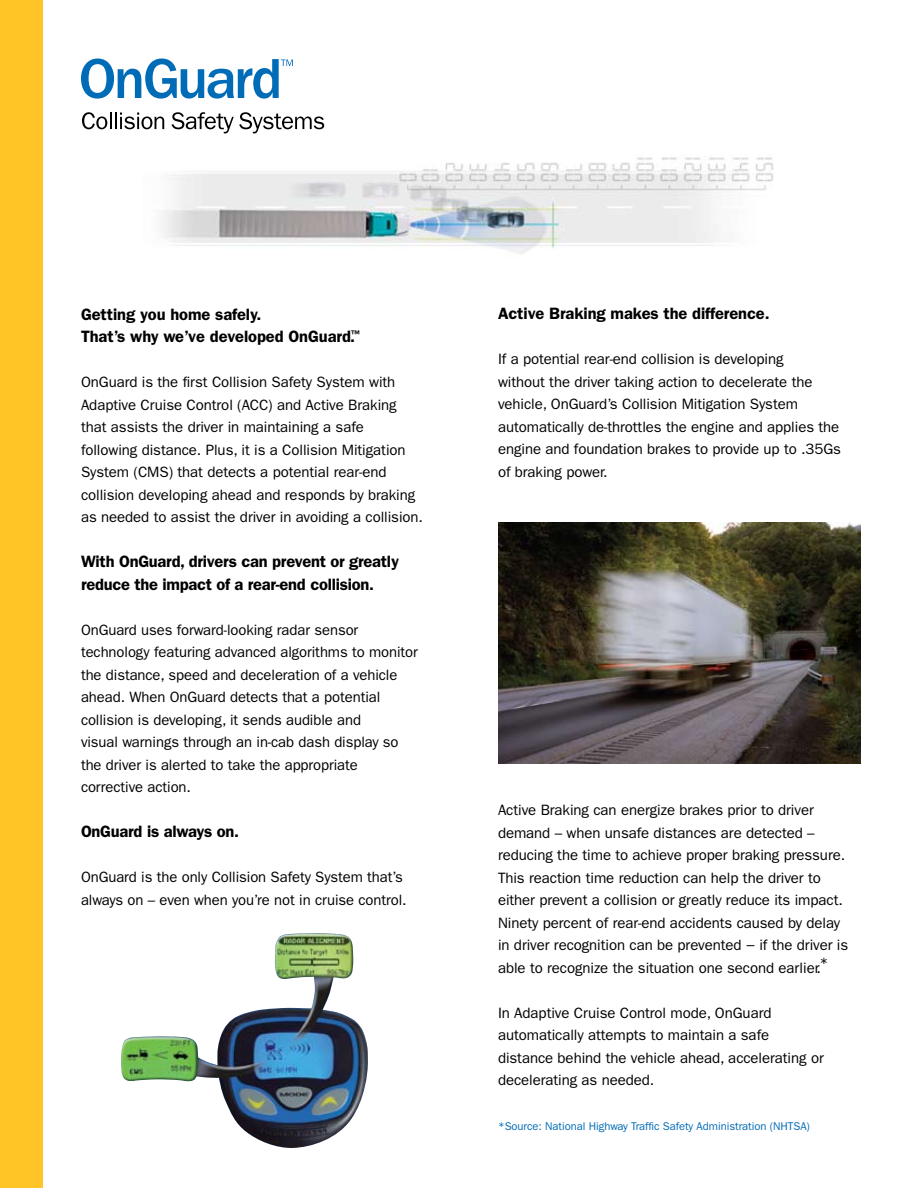
<style>
.page{position:relative;width:918px;height:1188px;background:#fff}
.page>*{position:absolute;margin:0;border:0;box-sizing:border-box;transform-origin:0 0}
.t1{font:600 16.5px/22.5px "Franklin Gothic";letter-spacing:-.015em;color:#000}
.t2{font:15px/22.5px "Franklin Gothic";letter-spacing:-.005em;color:#000}
.t3{font:11.25px "Franklin Gothic";letter-spacing:-.005em;color:#006bb6}
</style>
<div class="page">
<div style="left:0;top:0;width:43px;height:1188px;background:#ffc425"></div>
<img style="left:121px;top:933px;width:247px;height:215px">
<svg style="left:81px;top:58px;width:212px;height:41px"></svg>
<svg style="left:82px;top:112px;width:82px;height:17px"></svg>
<svg style="left:172px;top:112px;width:152px;height:21px"></svg>
<img style="left:160px;top:157px;width:614px;height:97px">
<img style="left:498px;top:522px;width:363px;height:242px">
<p class="t1" style="left:81px;top:303px;width:281px">Getting you home safely.<br>That’s why we’ve developed OnGuard.<sup>™</sup></p>
<p class="t2" style="left:81px;top:371px;width:344px">OnGuard is the first Collision Safety System with Adaptive Cruise Control (ACC) and Active Braking that assists the driver in maintaining a safe following distance. Plus, it is a Collision Mitigation System (CMS) that detects a potential rear-end collision developing ahead and responds by braking as needed to assist the driver in avoiding a collision.</p>
<p class="t1" style="left:81px;top:550px;width:319px">With OnGuard, drivers can prevent or greatly reduce the impact of a rear-end collision.</p>
<p class="t2" style="left:81px;top:619px;width:338px">OnGuard uses forward-looking radar sensor technology featuring advanced algorithms to monitor the distance, speed and deceleration of a vehicle ahead. When OnGuard detects that a potential collision is developing, it sends audible and<br>visual warnings through an in-cab dash display so the driver is alerted to take the appropriate corrective action.</p>
<p class="t1" style="left:81px;top:820px;width:159px">OnGuard is always on.</p>
<p class="t2" style="left:81px;top:866px;width:327px">OnGuard is the only Collision Safety System that’s always on – even when you’re not in cruise control.</p>
<p class="t1" style="left:498px;top:302px;width:273px">Active Braking makes the difference.</p>
<p class="t2" style="left:498px;top:348px;width:345px">If a potential rear-end collision is developing<br>without the driver taking action to decelerate the vehicle, OnGuard’s Collision Mitigation System automatically de-throttles the engine and applies the engine and foundation brakes to provide up to .35Gs of braking power.</p>
<p class="t2" style="left:498px;top:799px;width:352px">Active Braking can energize brakes prior to driver demand – when unsafe distances are detected – reducing the time to achieve proper braking pressure.<br>This reaction time reduction can help the driver to either prevent a collision or greatly reduce its impact.<br>Ninety percent of rear-end accidents caused by delay in driver recognition can be prevented − if the driver is able to recognize the situation one second earlier.*</p>
<p class="t2" style="left:498px;top:1002px;width:327px">In Adaptive Cruise Control mode, OnGuard automatically attempts to maintain a safe distance behind the vehicle ahead, accelerating or decelerating as needed.</p>
<p class="t3" style="left:498px;top:1120px;width:313px">*Source: National Highway Traffic Safety Administration (NHTSA)</p>
</div>
